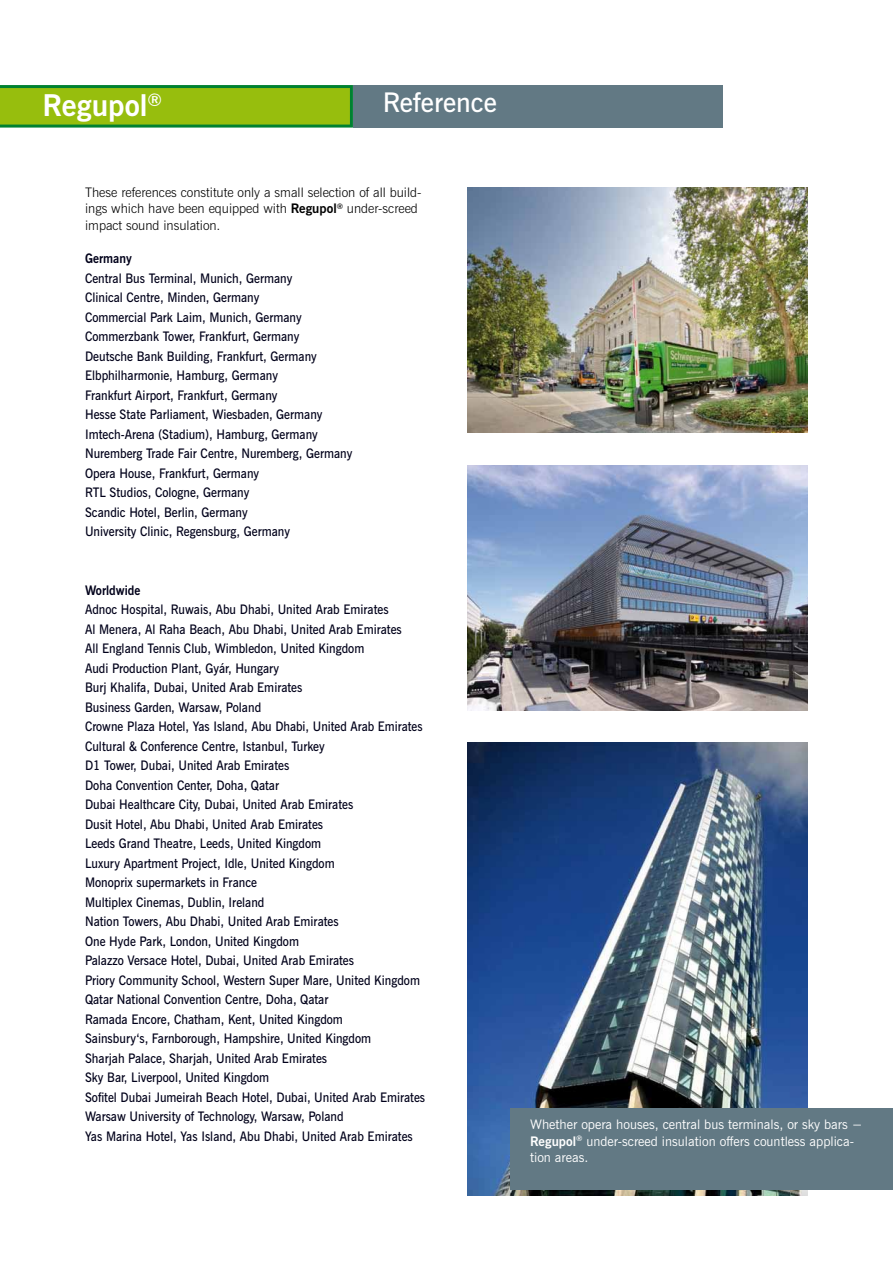
<style>
.page{position:relative;width:893px;height:1263px;background:#fff}
.page>*{position:absolute;margin:0;border:0;box-sizing:border-box;transform-origin:0 0}
.t1{font:700 30px "News Gothic BT";color:#fff}
.t2{font:600 27px "News Gothic BT";color:#fff}
.t3{font:600 13.2px/19.5px "News Gothic BT";color:#00001a;scale:.92 1}
.t4{font:300 13.2px/16.4px "News Gothic BT";color:#000}
.t5{font:13.2px/16.4px "News Gothic BT";color:#fff}
.t6{font:700 13.2px "News Gothic BT";color:#00001a;scale:.92 1}
.s1{font-weight:700}
</style>
<div class="page">
<svg style="left:0;top:85px;width:353px;height:43px;background:#81b514"></svg>
<div style="left:353px;top:85px;width:369px;height:43px;background:#627984"></div>
<img style="left:468px;top:187px;width:340px;height:245px">
<img style="left:468px;top:465px;width:340px;height:245px">
<img style="left:468px;top:742px;width:340px;height:453px">
<div style="left:510px;top:1108px;width:383px;height:82px;background:#627984"></div>
<h1 class="t1" style="left:43px;top:87px;width:121px">Regupol<sup>®</sup></h1>
<h2 class="t2" style="left:383px;top:86px;width:116px">Reference</h2>
<p class="t4" style="left:85px;top:184px;width:338px">These references constitute only a small selection of all build&shy;ings which have been equipped with <span class="s1">Regupol</span><sup>®</sup> under-screed impact sound insulation.</p>
<p class="t6" style="left:85px;top:250px;width:52px">Germany</p>
<p class="t3" style="left:85px;top:268px;width:292px">Central Bus Terminal, Munich, Germany<br>Clinical Centre, Minden, Germany<br>Commercial Park Laim, Munich, Germany Commerzbank Tower, Frankfurt, Germany<br>Deutsche Bank Building, Frankfurt, Germany Elbphilharmonie, Hamburg, Germany<br>Frankfurt Airport, Frankfurt, Germany<br>Hesse State Parliament, Wiesbaden, Germany Imtech-Arena (Stadium), Hamburg, Germany Nuremberg Trade Fair Centre, Nuremberg, Germany Opera House, Frankfurt, Germany<br>RTL Studios, Cologne, Germany<br>Scandic Hotel, Berlin, Germany<br>University Clinic, Regensburg, Germany</p>
<p class="t6" style="left:85px;top:582px;width:62px">Worldwide</p>
<p class="t3" style="left:85px;top:600px;width:371px">Adnoc Hospital, Ruwais, Abu Dhabi, United Arab Emirates<br>Al Menera, Al Raha Beach, Abu Dhabi, United Arab Emirates<br>All England Tennis Club, Wimbledon, United Kingdom<br>Audi Production Plant, Gyár, Hungary<br>Burj Khalifa, Dubai, United Arab Emirates<br>Business Garden, Warsaw, Poland<br>Crowne Plaza Hotel, Yas Island, Abu Dhabi, United Arab Emirates Cultural &amp; Conference Centre, Istanbul, Turkey<br>D1 Tower, Dubai, United Arab Emirates<br>Doha Convention Center, Doha, Qatar<br>Dubai Healthcare City, Dubai, United Arab Emirates<br>Dusit Hotel, Abu Dhabi, United Arab Emirates<br>Leeds Grand Theatre, Leeds, United Kingdom<br>Luxury Apartment Project, Idle, United Kingdom<br>Monoprix supermarkets in France<br>Multiplex Cinemas, Dublin, Ireland<br>Nation Towers, Abu Dhabi, United Arab Emirates<br>One Hyde Park, London, United Kingdom<br>Palazzo Versace Hotel, Dubai, United Arab Emirates<br>Priory Community School, Western Super Mare, United Kingdom Qatar National Convention Centre, Doha, Qatar<br>Ramada Encore, Chatham, Kent, United Kingdom<br>Sainsbury‘s, Farnborough, Hampshire, United Kingdom<br>Sharjah Palace, Sharjah, United Arab Emirates<br>Sky Bar, Liverpool, United Kingdom<br>Sofitel Dubai Jumeirah Beach Hotel, Dubai, United Arab Emirates Warsaw University of Technology, Warsaw, Poland<br>Yas Marina Hotel, Yas Island, Abu Dhabi, United Arab Emirates</p>
<p class="t5" style="left:530px;top:1116px;width:334px">Whether opera houses, central bus terminals, or sky bars −<br><span class="s1">Regupol</span><sup>®</sup> under-screed insulation offers countless applica&shy;tion areas.</p>
</div>
